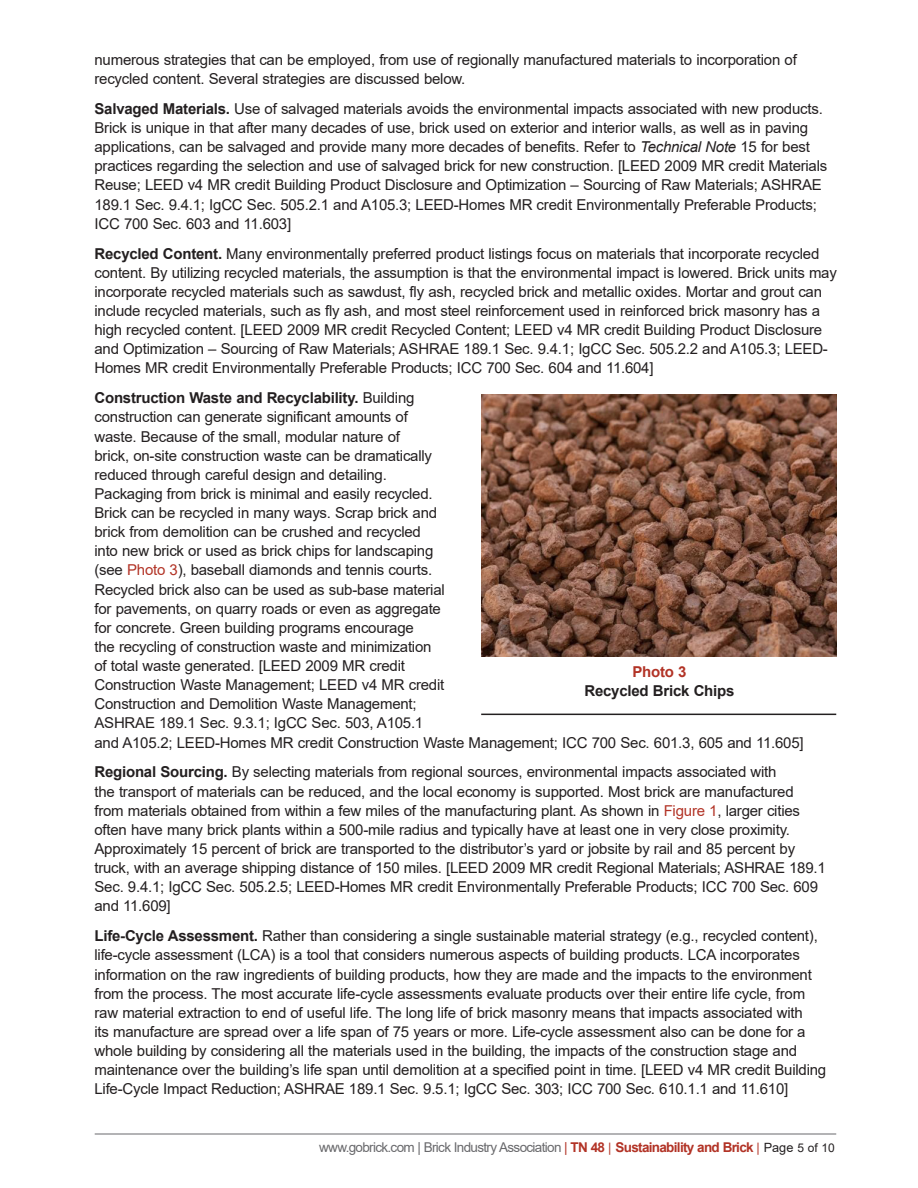
<style>
.page{position:relative;width:918px;height:1188px;background:#fff}
.page>*{position:absolute;margin:0;border:0;box-sizing:border-box;transform-origin:0 0}
.TN_body_copy{font:15px/19.2px "Arial";letter-spacing:-.015em;color:#231f20}
.TN_Figure_Descript{font:700 15px "Arial";letter-spacing:-.015em;color:#231f20}
.TN_Figure_head{font:700 15px "Arial";letter-spacing:-.015em;color:#b23326}
.t1{font:13.5px "Arial";letter-spacing:-.05em;color:#69696c}
.s1{font-weight:700}
.s2{font-style:italic}
.s3{color:#b23326}
.s4{font-weight:700;color:#b23326}
.s5{font-size:12.75px;color:#b23326}
.s6{font-size:12.75px;color:#231f20}
.s7{font-size:12px;color:#231f20}
</style>
<div class="page">
<hr style="left:95px;top:1134px;width:741px;height:1px;background:#69696c">
<img style="left:482px;top:395px;width:355px;height:262px">
<hr style="left:481px;top:714px;width:355px;height:1px;background:#231f20">
<p class="TN_body_copy" style="left:94px;top:50px;width:704px">numerous strategies that can be employed, from use of regionally manufactured materials to incorporation of recycled content. Several strategies are discussed below.</p>
<p class="TN_body_copy" style="left:94px;top:99px;width:734px"><span class="s1">Salvaged Materials.</span> Use of salvaged materials avoids the environmental impacts associated with new products.<br>Brick is unique in that after many decades of use, brick used on exterior and interior walls, as well as in paving applications, can be salvaged and provide many more decades of benefits. Refer to <span class="s2">Technical Note</span> 15 for best practices regarding the selection and use of salvaged brick for new construction. [LEED 2009 MR credit Materials Reuse; LEED v4 MR credit Building Product Disclosure and Optimization – Sourcing of Raw Materials; ASHRAE 189.1 Sec. 9.4.1; IgCC Sec. 505.2.1 and A105.3; LEED-Homes MR credit Environmentally Preferable Products; ICC 700 Sec. 603 and 11.603]</p>
<p class="TN_body_copy" style="left:94px;top:244px;width:744px"><span class="s1">Recycled Content.</span> Many environmentally preferred product listings focus on materials that incorporate recycled content. By utilizing recycled materials, the assumption is that the environmental impact is lowered. Brick units may incorporate recycled materials such as sawdust, fly ash, recycled brick and metallic oxides. Mortar and grout can include recycled materials, such as fly ash, and most steel reinforcement used in reinforced brick masonry has a high recycled content. [LEED 2009 MR credit Recycled Content; LEED v4 MR credit Building Product Disclosure and Optimization – Sourcing of Raw Materials; ASHRAE 189.1 Sec. 9.4.1; IgCC Sec. 505.2.2 and A105.3; LEED-Homes MR credit Environmentally Preferable Products; ICC 700 Sec. 604 and 11.604]</p>
<p class="TN_body_copy" style="left:94px;top:388px;width:711px"><span class="s1">Construction Waste and Recyclability.</span> Building<br>construction can generate significant amounts of<br>waste. Because of the small, modular nature of<br>brick, on-site construction waste can be dramatically<br>reduced through careful design and detailing.<br>Packaging from brick is minimal and easily recycled.<br>Brick can be recycled in many ways. Scrap brick and<br>brick from demolition can be crushed and recycled<br>into new brick or used as brick chips for landscaping<br>(see <span class="s3">Photo 3</span>), baseball diamonds and tennis courts.<br>Recycled brick also can be used as sub-base material<br>for pavements, on quarry roads or even as aggregate<br>for concrete. Green building programs encourage<br>the recycling of construction waste and minimization<br>of total waste generated. [LEED 2009 MR credit<br>Construction Waste Management; LEED v4 MR credit<br>Construction and Demolition Waste Management;<br>ASHRAE 189.1 Sec. 9.3.1; IgCC Sec. 503, A105.1<br>and A105.2; LEED-Homes MR credit Construction Waste Management; ICC 700 Sec. 601.3, 605 and 11.605]</p>
<p class="TN_body_copy" style="left:94px;top:763px;width:733px"><span class="s1">Regional Sourcing.</span> By selecting materials from regional sources, environmental impacts associated with<br>the transport of materials can be reduced, and the local economy is supported. Most brick are manufactured from materials obtained from within a few miles of the manufacturing plant. As shown in <span class="s3">Figure 1</span>, larger cities often have many brick plants within a 500-mile radius and typically have at least one in very close proximity.<br>Approximately 15 percent of brick are transported to the distributor’s yard or jobsite by rail and 85 percent by truck, with an average shipping distance of 150 miles. [LEED 2009 MR credit Regional Materials; ASHRAE 189.1<br>Sec. 9.4.1; IgCC Sec. 505.2.5; LEED-Homes MR credit Environmentally Preferable Products; ICC 700 Sec. 609 and 11.609]</p>
<p class="TN_body_copy" style="left:94px;top:926px;width:733px"><span class="s1">Life-Cycle Assessment.</span> Rather than considering a single sustainable material strategy (e.g., recycled content), life-cycle assessment (LCA) is a tool that considers numerous aspects of building products. LCA incorporates information on the raw ingredients of building products, how they are made and the impacts to the environment from the process. The most accurate life-cycle assessments evaluate products over their entire life cycle, from raw material extraction to end of useful life. The long life of brick masonry means that impacts associated with<br>its manufacture are spread over a life span of 75 years or more. Life-cycle assessment also can be done for a whole building by considering all the materials used in the building, the impacts of the construction stage and maintenance over the building’s life span until demolition at a specified point in time. [LEED v4 MR credit Building Life-Cycle Impact Reduction; ASHRAE 189.1 Sec. 9.5.1; IgCC Sec. 303; ICC 700 Sec. 610.1.1 and 11.610]</p>
<p class="TN_Figure_head" style="left:632px;top:661px;width:56px">Photo 3</p>
<p class="TN_Figure_Descript" style="left:584px;top:681px;width:151px">Recycled Brick Chips</p>
<p class="t1" style="left:319px;top:1138px;width:517px">www.gobrick.com | Brick Industry Association <span class="s3">|</span> <span class="s4">TN 48</span> <span class="s5">|</span> <span class="s4">Sustainability and Brick</span> <span class="s5">|</span> <span class="s6">Page</span> <span class="s7">5 of 10</span></p>
</div>
